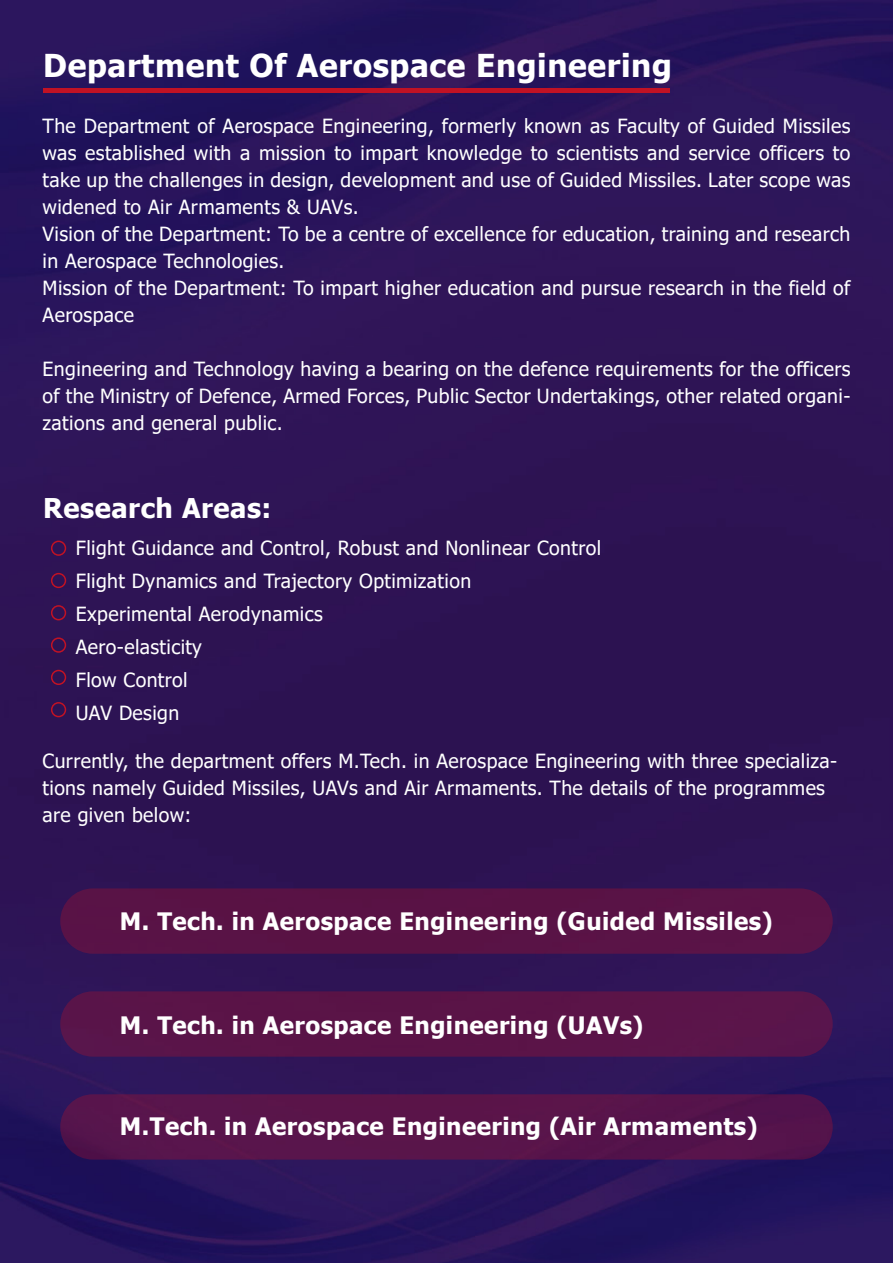
<style>
.page{position:relative;width:893px;height:1263px;background:#fff}
.page>*{position:absolute;margin:0;border:0;box-sizing:border-box;transform-origin:0 0}
.t1{font:700 31.5px "Tahoma";letter-spacing:.02em;color:#fff}
.t2{font:700 27.15px "Tahoma";letter-spacing:.02em;color:#fff}
.t3{font:700 24px "Tahoma";letter-spacing:.02em;color:#fff}
.t4{font:19.5px/27px "Tahoma";letter-spacing:.02em;color:#fff}
</style>
<div class="page">
<img style="left:0;top:0;width:893px;height:1263px">
<div style="left:43px;top:88px;width:627px;height:5px;background:#c11224"></div>
<div style="left:51px;top:541px;width:15px;height:15px;border:2px solid #c11224;border-radius:50%"></div>
<div style="left:51px;top:573px;width:15px;height:15px;border:2px solid #c11224;border-radius:50%"></div>
<div style="left:51px;top:605px;width:15px;height:15px;border:2px solid #c11224;border-radius:50%"></div>
<div style="left:51px;top:637px;width:15px;height:16px;border:2px solid #c11224;border-radius:50%"></div>
<div style="left:51px;top:670px;width:15px;height:15px;border:2px solid #c11224;border-radius:50%"></div>
<div style="left:51px;top:702px;width:15px;height:15px;border:2px solid #c11224;border-radius:50%"></div>
<div style="left:60px;top:888px;width:773px;height:66px;background:#591346;border-radius:33px"></div>
<div style="left:60px;top:991px;width:773px;height:66px;background:#5a1448;border-radius:33px"></div>
<div style="left:60px;top:1094px;width:773px;height:65px;background:#59144b;border-radius:33px"></div>
<h1 class="t1" style="left:43px;top:43px;width:630px">Department Of Aerospace Engineering</h1>
<p class="t4" style="left:43px;top:114px;width:809px">The Department of Aerospace Engineering, formerly known as Faculty of Guided Missiles was established with a mission to impart knowledge to scientists and service officers to take up the challenges in design, development and use of Guided Missiles. Later scope was widened to Air Armaments &amp; UAVs.<br>Vision of the Department: To be a centre of excellence for education, training and research in Aerospace Technologies.<br>Mission of the Department: To impart higher education and pursue research in the field of Aerospace</p>
<p class="t4" style="left:43px;top:357px;width:809px;text-align:justify">Engineering and Technology having a bearing on the defence requirements for the officers of the Ministry of Defence, Armed Forces, Public Sector Undertakings, other related organi&shy;zations and general public.</p>
<h2 class="t2" style="left:43px;top:489px;width:230px">Research Areas:</h2>
<p class="t4" style="left:76px;top:532px;width:527px;line-height:33px">Flight Guidance and Control, Robust and Nonlinear Control<br>Flight Dynamics and Trajectory Optimization<br>Experimental Aerodynamics<br>Aero-elasticity<br>Flow Control<br>UAV Design</p>
<p class="t4" style="left:43px;top:749px;width:796px">Currently, the department offers M.Tech. in Aerospace Engineering with three specializa&shy;tions namely Guided Missiles, UAVs and Air Armaments. The details of the programmes are given below:</p>
<p class="t3" style="left:120px;top:904px;width:654px">M. Tech. in Aerospace Engineering (Guided Missiles)</p>
<p class="t3" style="left:120px;top:1008px;width:525px">M. Tech. in Aerospace Engineering (UAVs)</p>
<p class="t3" style="left:120px;top:1109px;width:639px">M.Tech. in Aerospace Engineering (Air Armaments)</p>
</div>
